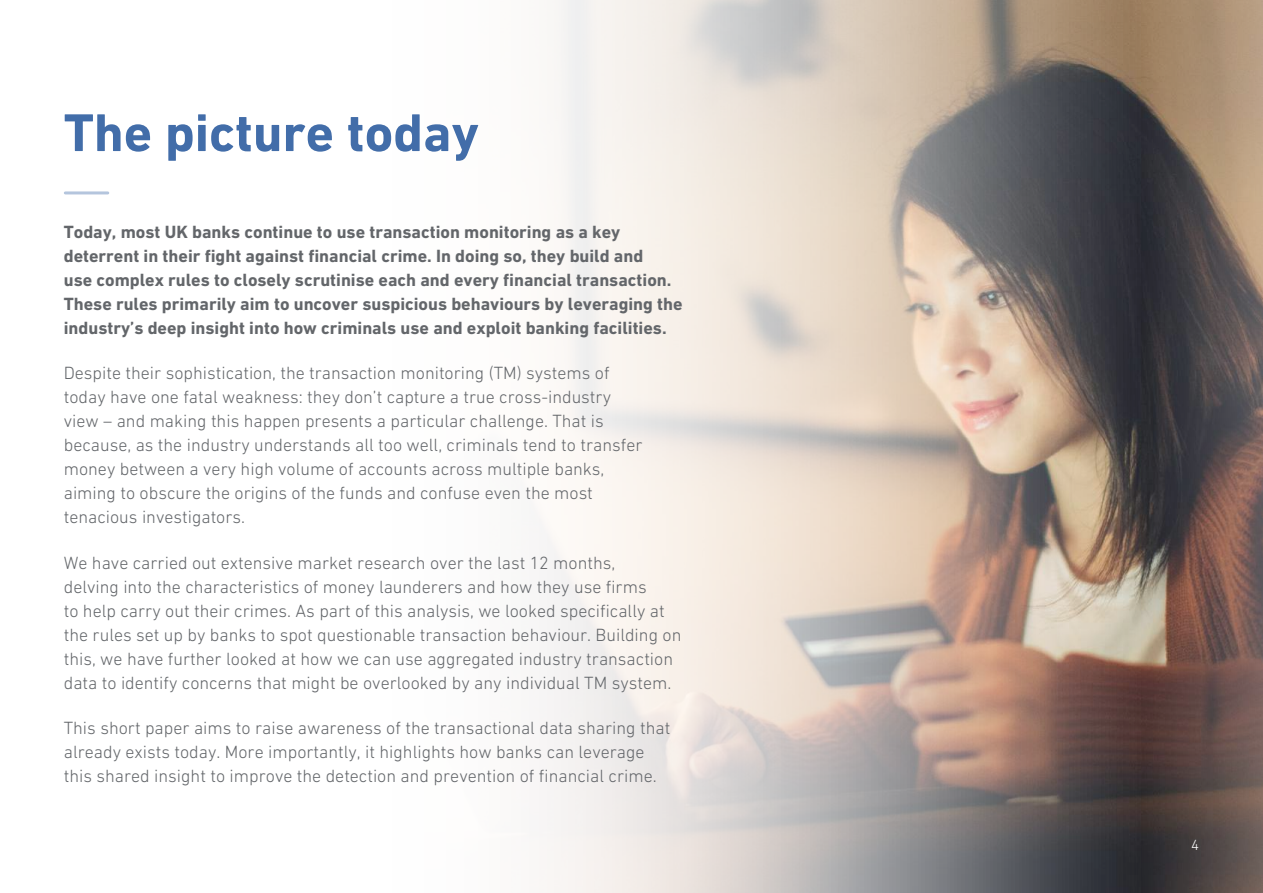
<style>
.page{position:relative;width:1263px;height:893px;background:#fff}
.page>*{position:absolute;margin:0;border:0;box-sizing:border-box;transform-origin:0 0}
.t1{font:700 54px "DIN Next W1 G";color:#426da9}
.t2{font:300 18px/24px "DIN Next W1 G";color:#63666a}
.t3{font:700 18px/24px "DIN Next W1 G";color:#63666a}
.t4{font:300 15px "DIN Next W1 G";color:#fff}
</style>
<div class="page">
<img style="left:539px;top:0;width:724px;height:893px">
<hr style="left:65px;top:191px;width:43px;height:3px;background:#b4c5dd">
<h1 class="t1" style="left:64px;top:101px;width:417px">The picture today</h1>
<p class="t3" style="left:64px;top:220px;width:620px">Today, most UK banks continue to use transaction monitoring as a key deterrent in their fight against financial crime. In doing so, they build and<br>use complex rules to closely scrutinise each and every financial transaction.<br>These rules primarily aim to uncover suspicious behaviours by leveraging the industry’s deep insight into how criminals use and exploit banking facilities.</p>
<p class="t2" style="left:64px;top:361px;width:580px">Despite their sophistication, the transaction monitoring (TM) systems of today have one fatal weakness: they don’t capture a true cross-industry view – and making this happen presents a particular challenge. That is because, as the industry understands all too well, criminals tend to transfer money between a very high volume of accounts across multiple banks, aiming to obscure the origins of the funds and confuse even the most tenacious investigators.</p>
<p class="t2" style="left:64px;top:550px;width:619px">We have carried out extensive market research over the last 12 months,<br>delving into the characteristics of money launderers and how they use firms<br>to help carry out their crimes. As part of this analysis, we looked specifically at the rules set up by banks to spot questionable transaction behaviour. Building on this, we have further looked at how we can use aggregated industry transaction data to identify concerns that might be overlooked by any individual TM system.</p>
<p class="t2" style="left:64px;top:715px;width:608px">This short paper aims to raise awareness of the transactional data sharing that already exists today. More importantly, it highlights how banks can leverage this shared insight to improve the detection and prevention of financial crime.</p>
<p class="t4" style="left:1191px;top:837px;width:9px">4</p>
</div>
